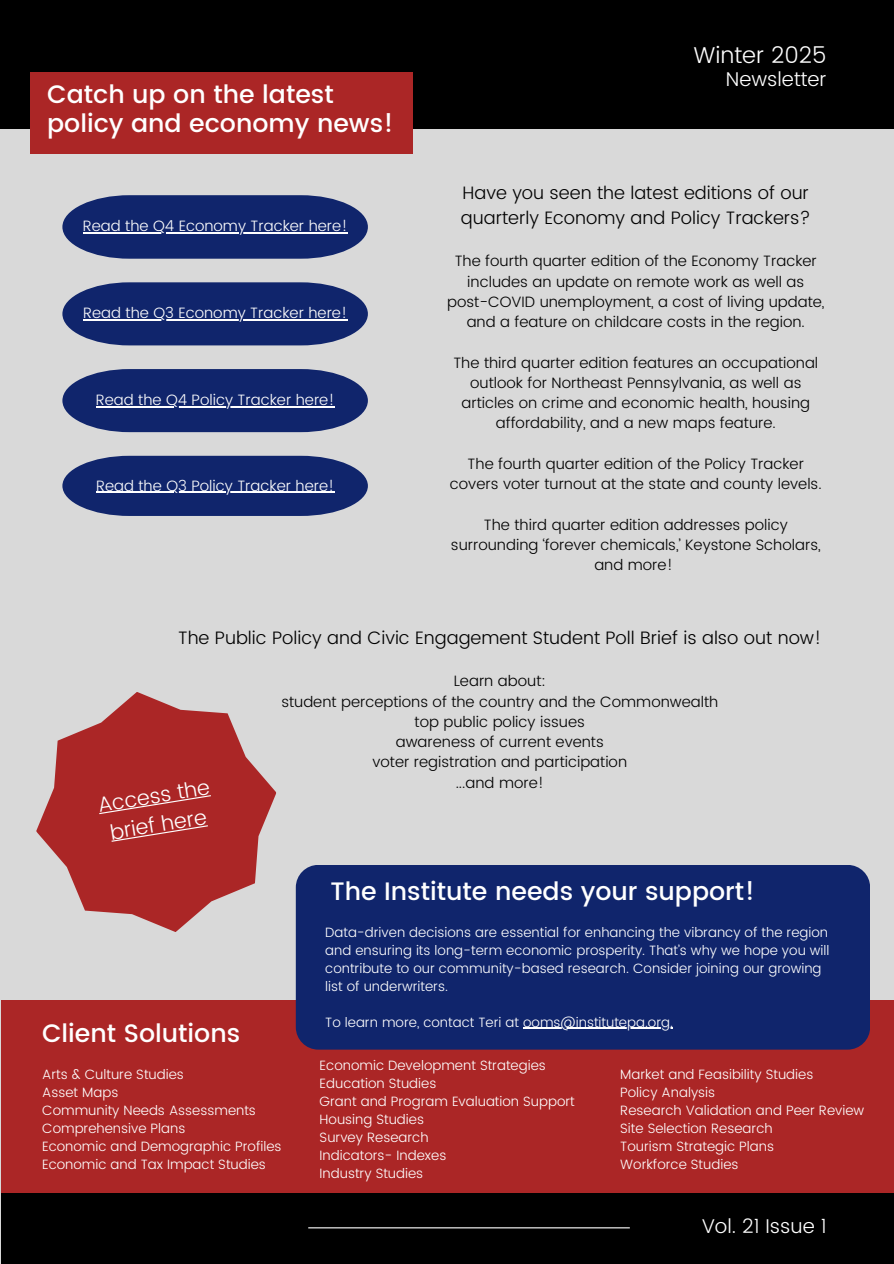
<style>
.page{position:relative;width:894px;height:1264px;background:#fff}
.page>*{position:absolute;margin:0;border:0;box-sizing:border-box;transform-origin:0 0}
.t1{font:500 25.2px/29.2px "Poppins";color:#fff}
.t2{font:300 22.95px "Poppins";color:#fff}
.t3{font:300 21px/29.2px "Poppins";color:#fff;text-align:center}
.t4{font:300 19.95px "Poppins";color:#fff}
.t5{font:300 18px/24.8px "Poppins";color:#000}
.t6{font:300 15px/20.2px "Poppins";color:#000;text-align:center}
.t7{font:300 15px "Poppins";color:#fff}
.t8{font:300 13.5px/18px "Poppins";color:#fff}
</style>
<div class="page">
<div style="left:0;top:0;width:893px;height:1263px;background:#d9d9d9"></div>
<div style="left:1px;top:1192px;width:892px;height:71px;background:#000"></div>
<div style="left:0;top:0;width:893px;height:129px;background:#000"></div>
<div style="left:1px;top:1000px;width:892px;height:192px;background:#ab2626"></div>
<hr style="left:308px;top:1227px;width:321px;height:1px;background:#fff">
<div style="left:296px;top:864px;width:573px;height:185px;background:#10256c;border-radius:22px"></div>
<div style="left:30px;top:72px;width:383px;height:81px;background:#ab2626"></div>
<svg style="left:62px;top:195px;width:306px;height:64px;background:#283a79"></svg>
<hr style="left:83px;top:232px;width:264px;height:1px;background:#fff">
<svg style="left:62px;top:282px;width:306px;height:63px;background:#273a78"></svg>
<hr style="left:83px;top:319px;width:264px;height:1px;background:#fff">
<svg style="left:62px;top:369px;width:306px;height:63px;background:#263978"></svg>
<hr style="left:96px;top:406px;width:238px;height:1px;background:#fff">
<svg style="left:62px;top:456px;width:305px;height:60px;background:#263878"></svg>
<hr style="left:96px;top:492px;width:238px;height:1px;background:#fff">
<svg style="left:36px;top:692px;width:240px;height:240px;fill:#ab2626"></svg>
<svg style="left:99px;top:795px;width:112px;height:19px;background:#af3232"></svg>
<svg style="left:111px;top:825px;width:97px;height:16px;background:#b03535"></svg>
<hr style="left:523px;top:1027px;width:150px;height:1px;background:#fff">
<p class="t1" style="left:47px;top:79px;width:348px">Catch up on the latest policy and economy news!</p>
<p class="t7" style="left:83px;top:217px;width:266px">Read the Q4 Economy Tracker here!</p>
<h2 class="t7" style="left:83px;top:304px;width:265px">Read the Q3 Economy Tracker here!</h2>
<h3 class="t7" style="left:96px;top:391px;width:240px">Read the Q4 Policy Tracker here!</h3>
<p class="t7" style="left:96px;top:476px;width:239px">Read the Q3 Policy Tracker here!</p>
<p class="t2" style="left:693px;top:42px;width:135px">Winter 2025</p>
<p class="t4" style="left:725px;top:67px;width:102px">Newsletter</p>
<p class="t5" style="left:461px;top:180px;width:351px">Have you seen the latest editions of our quarterly Economy and Policy Trackers?</p>
<p class="t6" style="left:447px;top:251px;width:378px">The fourth quarter edition of the Economy Tracker includes an update on remote work as well as post-COVID unemployment, a cost of living update, and a feature on childcare costs in the region.</p>
<p class="t6" style="left:453px;top:352px;width:366px">The third quarter edition features an occupational outlook for Northeast Pennsylvania, as well as articles on crime and economic health, housing affordability, and a new maps feature.</p>
<p class="t6" style="left:450px;top:453px;width:373px">The fourth quarter edition of the Policy Tracker covers voter turnout at the state and county levels.</p>
<p class="t6" style="left:451px;top:514px;width:371px">The third quarter edition addresses policy surrounding ‘forever chemicals,’ Keystone Scholars, and more!</p>
<p class="t5" style="left:178px;top:625px;width:644px">The Public Policy and Civic Engagement Student Poll Brief is also out now!</p>
<p class="t6" style="left:453px;top:671px;width:94px">Learn about:</p>
<p class="t6" style="left:281px;top:691px;width:438px">student perceptions of the country and the Commonwealth</p>
<p class="t6" style="left:414px;top:711px;width:172px">top public policy issues</p>
<p class="t6" style="left:396px;top:731px;width:209px">awareness of current events</p>
<p class="t6" style="left:372px;top:752px;width:256px">voter registration and participation</p>
<p class="t6" style="left:455px;top:772px;width:90px">...and more!</p>
<h1 class="t3" style="left:96px;top:790px;width:114px;rotate:-9deg">Access the brief here</h1>
<p class="t1" style="left:42px;top:1018px;width:199px">Client Solutions</p>
<p class="t8" style="left:42px;top:1064px;width:143px">Arts &amp; Culture Studies</p>
<p class="t8" style="left:42px;top:1082px;width:78px">Asset Maps</p>
<p class="t8" style="left:42px;top:1100px;width:215px">Community Needs Assessments</p>
<h3 class="t8" style="left:42px;top:1118px;width:145px">Comprehensive Plans</h3>
<p class="t8" style="left:42px;top:1136px;width:241px">Economic and Demographic Profiles</p>
<h1 class="t8" style="left:42px;top:1154px;width:225px">Economic and Tax Impact Studies</h1>
<p class="t1" style="left:330px;top:876px;width:425px">The Institute needs your support!</p>
<p class="t8" style="left:325px;top:922px;width:505px">Data-driven decisions are essential for enhancing the vibrancy of the region and ensuring its long-term economic prosperity. That’s why we hope you will contribute to our community-based research. Consider joining our growing list of underwriters.</p>
<p class="t8" style="left:325px;top:1012px;width:349px">To learn more, contact Teri at ooms@institutepa.org.</p>
<p class="t8" style="left:319px;top:1055px;width:228px">Economic Development Strategies</p>
<p class="t8" style="left:319px;top:1073px;width:118px">Education Studies</p>
<p class="t8" style="left:319px;top:1091px;width:257px">Grant and Program Evaluation Support</p>
<h1 class="t8" style="left:319px;top:1109px;width:106px">Housing Studies</h1>
<p class="t8" style="left:319px;top:1127px;width:110px">Survey Research</p>
<p class="t8" style="left:319px;top:1145px;width:128px">Indicators- Indexes</p>
<p class="t8" style="left:319px;top:1163px;width:105px">Industry Studies</p>
<h4 class="t8" style="left:620px;top:1064px;width:194px">Market and Feasibility Studies</h4>
<p class="t8" style="left:620px;top:1082px;width:96px">Policy Analysis</p>
<p class="t8" style="left:620px;top:1100px;width:245px">Research Validation and Peer Review</p>
<p class="t8" style="left:620px;top:1118px;width:154px">Site Selection Research</p>
<p class="t8" style="left:620px;top:1136px;width:155px">Tourism Strategic Plans</p>
<h4 class="t8" style="left:620px;top:1154px;width:120px">Workforce Studies</h4>
<p class="t4" style="left:701px;top:1214px;width:126px">Vol. 21 Issue 1</p>
</div>
